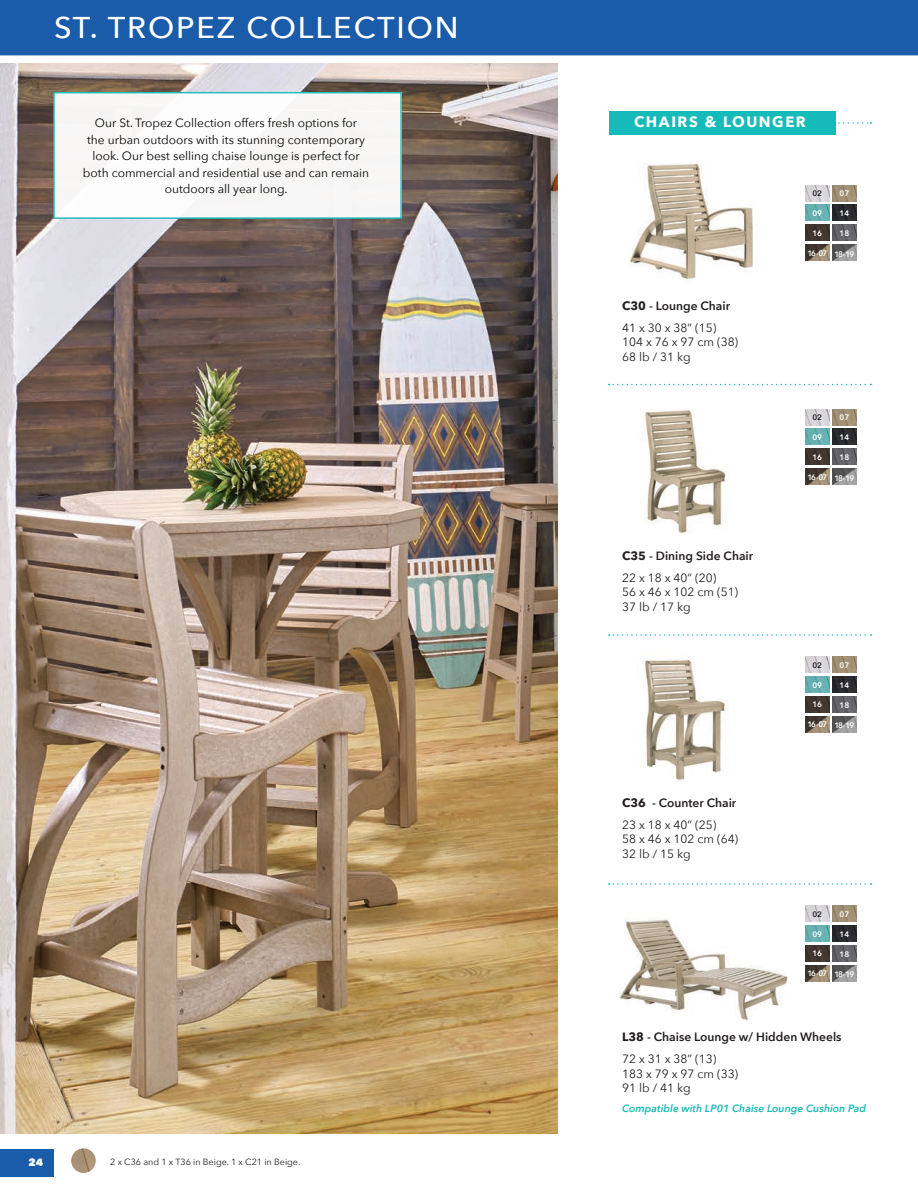
<style>
.page{position:relative;width:918px;height:1188px;background:#fff}
.page>*{position:absolute;margin:0;border:0;box-sizing:border-box;transform-origin:0 0}
.t1{font:500 30px "Avenir Next";letter-spacing:.06em;color:#fff}
.t2{font:700 15px "Avenir Next";letter-spacing:.1em;color:#fff}
.t3{font:12px/16.5px "Avenir Next";color:#040503;text-align:center}
.t4{font:12px/14.5px "Avenir Next";color:#231f20}
.t5{font:600 12px/21.8px "Avenir Next";color:#231f20}
.t6{font:italic 600 10.5px "Avenir Next";color:#18bbb9}
.t7{font:800 10.5px "Avenir Next";color:#fff}
.t8{font:9px "Avenir Next";color:#231f20}
.t9{font:600 7.95px "Avenir Next";color:#fff}
.t10{font:600 7.95px "Avenir Next";color:#231f20}
.s1{font-weight:700}
.s2{font-weight:600}
.s3{font-weight:400}
</style>
<div class="page">
<div style="left:0;top:1149px;width:54px;height:27px;background:#1a5caa"></div>
<img style="left:0;top:64px;width:557px;height:1070px">
<div style="left:0;top:0;width:918px;height:58px;background:#1a5caa"></div>
<div style="left:54px;top:93px;width:347px;height:125px;background:#f8f7f6"></div>
<img style="left:71px;top:1148px;width:25px;height:25px;border-radius:13px">
<div style="left:70px;top:1148px;width:27px;height:26px;border:1px solid #fff;border-radius:50%"></div>
<div style="left:0;top:55px;width:918px;height:5px;background:#fff"></div>
<img style="left:629px;top:163px;width:123px;height:117px">
<img style="left:645px;top:410px;width:82px;height:123px">
<img style="left:644px;top:659px;width:85px;height:122px">
<img style="left:805px;top:185px;width:24px;height:16px">
<img style="left:833px;top:185px;width:23px;height:16px">
<img style="left:805px;top:205px;width:24px;height:15px">
<img style="left:833px;top:205px;width:23px;height:15px">
<img style="left:805px;top:225px;width:24px;height:15px">
<img style="left:833px;top:225px;width:23px;height:15px">
<img style="left:833px;top:245px;width:23px;height:15px">
<img style="left:805px;top:245px;width:25px;height:15px">
<svg style="left:609px;top:384px;width:263px;height:1px"></svg>
<img style="left:619px;top:919px;width:169px;height:102px">
<svg style="left:835px;top:122px;width:37px;height:2px"></svg>
<div style="left:609px;top:111px;width:226px;height:24px;background:#15bbb9"></div>
<img style="left:805px;top:409px;width:24px;height:16px">
<img style="left:833px;top:409px;width:23px;height:16px">
<img style="left:805px;top:429px;width:24px;height:15px">
<img style="left:833px;top:429px;width:23px;height:15px">
<img style="left:805px;top:449px;width:24px;height:16px">
<img style="left:833px;top:449px;width:23px;height:16px">
<img style="left:833px;top:469px;width:23px;height:15px">
<img style="left:805px;top:469px;width:25px;height:15px">
<svg style="left:609px;top:634px;width:263px;height:2px"></svg>
<img style="left:805px;top:657px;width:24px;height:16px">
<img style="left:833px;top:657px;width:23px;height:16px">
<img style="left:805px;top:676px;width:24px;height:16px">
<img style="left:833px;top:676px;width:23px;height:16px">
<img style="left:805px;top:697px;width:24px;height:15px">
<img style="left:833px;top:696px;width:23px;height:16px">
<img style="left:833px;top:716px;width:23px;height:16px">
<img style="left:805px;top:716px;width:25px;height:16px">
<svg style="left:609px;top:883px;width:263px;height:2px"></svg>
<img style="left:805px;top:906px;width:24px;height:16px">
<img style="left:833px;top:906px;width:23px;height:16px">
<img style="left:805px;top:925px;width:24px;height:16px">
<img style="left:833px;top:925px;width:23px;height:16px">
<img style="left:805px;top:946px;width:24px;height:15px">
<img style="left:833px;top:945px;width:23px;height:16px">
<img style="left:833px;top:965px;width:23px;height:16px">
<img style="left:805px;top:965px;width:25px;height:16px">
<div style="left:53px;top:92px;width:349px;height:127px;border:2px solid #18bbb9"></div>
<h1 class="t1" style="left:54px;top:2px;width:406px">ST. TROPEZ COLLECTION</h1>
<p class="t3" style="left:83px;top:114px;width:288px">Our St. Tropez Collection offers fresh options for<br>the urban outdoors with its stunning contemporary look. Our best selling chaise lounge is perfect for both commercial and residential use and can remain outdoors all year long.</p>
<p class="t7" style="left:29px;top:1156px;width:16px">24</p>
<p class="t8" style="left:110px;top:1154px;width:192px">2 x C36 and 1 x T36 in Beige. 1 x C21 in Beige.</p>
<p class="t2" style="left:634px;top:109px;width:173px">CHAIRS &amp; LOUNGER</p>
<p class="t4" style="left:622px;top:295px;width:109px;line-height:21.8px"><span class="s1">C30</span> <span class="s2">- Lounge Chair<br></span>41 x 30 x 38” (15)</p>
<p class="t4" style="left:622px;top:334px;width:118px">104 x 76 x 97 cm (38)<br>68 lb / 31 kg</p>
<p class="t5" style="left:622px;top:545px;width:132px"><span class="s1">C35</span> - Dining Side Chair<br><span class="s3">22 x 18 x 40” (20)</span></p>
<p class="t4" style="left:622px;top:584px;width:118px">56 x 46 x 102 cm (51)<br>37 lb / 17 kg</p>
<p class="t5" style="left:622px;top:791px;width:116px"><span class="s1">C36</span> - Counter Chair<br><span class="s3">23 x 18 x 40” (25)</span></p>
<p class="t4" style="left:622px;top:831px;width:118px">58 x 46 x 102 cm (64)<br>32 lb / 15 kg</p>
<p class="t10" style="left:812px;top:187px;width:11px">02</p>
<p class="t9" style="left:840px;top:187px;width:11px">07</p>
<p class="t9" style="left:812px;top:206px;width:11px">09</p>
<p class="t9" style="left:840px;top:206px;width:11px">14</p>
<p class="t9" style="left:808px;top:247px;width:48px">16-07 18-19</p>
<p class="t9" style="left:812px;top:226px;width:11px">16</p>
<p class="t9" style="left:840px;top:226px;width:11px">18</p>
<p class="t10" style="left:812px;top:411px;width:11px">02</p>
<p class="t9" style="left:840px;top:411px;width:11px">07</p>
<p class="t9" style="left:812px;top:430px;width:11px">09</p>
<p class="t9" style="left:840px;top:430px;width:11px">14</p>
<p class="t9" style="left:808px;top:471px;width:48px">16-07 18-19</p>
<p class="t9" style="left:812px;top:450px;width:11px">16</p>
<p class="t9" style="left:840px;top:450px;width:11px">18</p>
<p class="t10" style="left:812px;top:659px;width:11px">02</p>
<p class="t9" style="left:840px;top:658px;width:11px">07</p>
<p class="t9" style="left:812px;top:678px;width:11px">09</p>
<p class="t9" style="left:840px;top:678px;width:11px">14</p>
<p class="t9" style="left:808px;top:718px;width:48px">16-07 18-19</p>
<p class="t9" style="left:812px;top:698px;width:11px">16</p>
<p class="t9" style="left:840px;top:698px;width:11px">18</p>
<p class="t10" style="left:812px;top:908px;width:11px">02</p>
<p class="t9" style="left:840px;top:907px;width:11px">07</p>
<p class="t9" style="left:812px;top:927px;width:11px">09</p>
<p class="t9" style="left:840px;top:927px;width:11px">14</p>
<p class="t9" style="left:808px;top:967px;width:48px">16-07 18-19</p>
<p class="t9" style="left:812px;top:947px;width:11px">16</p>
<p class="t9" style="left:840px;top:947px;width:11px">18</p>
<p class="t5" style="left:622px;top:1026px;width:221px"><span class="s1">L38</span> - Chaise Lounge w/ Hidden Wheels<br><span class="s3">72 x 31 x 38” (13)</span></p>
<p class="t4" style="left:622px;top:1066px;width:118px">183 x 79 x 97 cm (33)<br>91 lb / 41 kg</p>
<p class="t6" style="left:622px;top:1099px;width:245px">Compatible with LP01 Chaise Lounge Cushion Pad</p>
</div>
